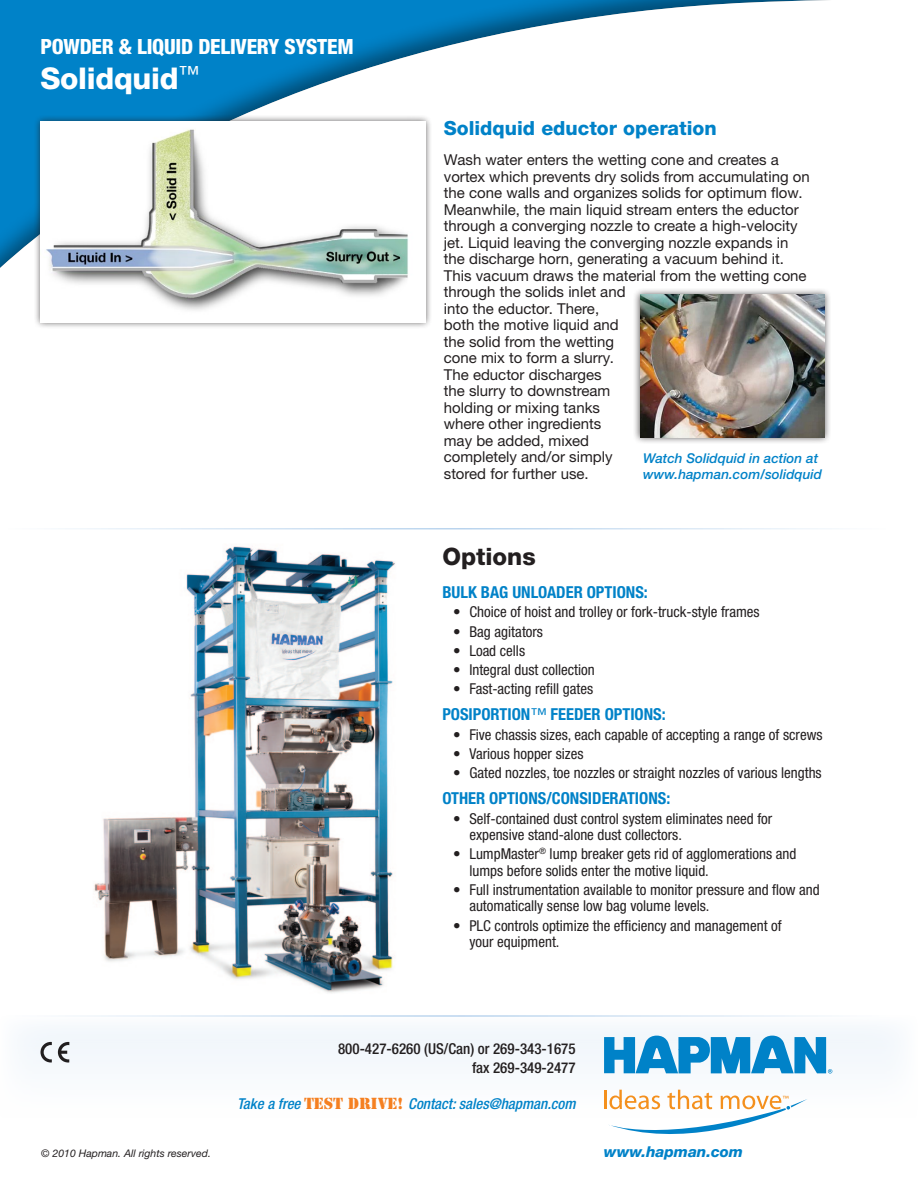
<style>
.page{position:relative;width:918px;height:1188px;background:#fff}
.page>*{position:absolute;margin:0;border:0;box-sizing:border-box;transform-origin:0 0}
.t1{font:800 30px "Helvetica Neue LTW1 G";letter-spacing:-.01em;color:#fff}
.t2{font:800 24px "Helvetica Neue LTW1 G";color:#231f20}
.t3{font:800 condensed 21px "Helvetica Neue";letter-spacing:-.01em;color:#fff}
.t4{font:800 19.5px "Helvetica Neue LTW1 G";color:#0082c8}
.t5{font:700 condensed 16.5px "Helvetica Neue";color:#0082c8}
.t6{font:15px/16.5px "Helvetica Neue LTW1 G";color:#231f20}
.t7{font:condensed 15px/16.5px "Helvetica Neue";color:#231f20}
.t8{font:500 condensed 15px/19.5px "Helvetica Neue";color:#231f20;text-align:right}
.t9{font:italic 500 condensed 15px "Helvetica Neue";color:#0082c8}
.t10{font:italic 800 15px "Helvetica Neue LTW1 G";color:#0082c8}
.t11{font:italic 500 13.5px/16.5px "Helvetica Neue LTW1 G";color:#0082c8}
.t12{font:italic 10.5px "Helvetica Neue LTW1 G";color:#231f20}
.s1{font-family:"Helvetica Neue LTW1 G";font-stretch:normal}
.s2{font-family:"Helvetica Neue LTW1 G";font-weight:400;font-stretch:normal}
.s3{font-family:"Stencil Std";font-weight:400;font-style:normal;font-stretch:normal;color:#f58021}
</style>
<div class="page">
<div style="left:0;top:1015px;width:918px;height:104px;background:#f7fafd"></div>
<hr style="left:0;top:1015px;width:918px;height:2px;background:#fff">
<svg style="left:604px;top:1036px;width:228px;height:38px"></svg>
<svg style="left:604px;top:1090px;width:203px;height:44px"></svg>
<svg style="left:58px;top:1042px;width:11px;height:21px"></svg>
<svg style="left:41px;top:1042px;width:11px;height:20px"></svg>
<div style="left:0;top:0;width:918px;height:294px;background:#231f20;opacity:.5"></div>
<div style="left:33px;top:114px;width:399px;height:215px;background:#231f20;opacity:.75"></div>
<img style="left:40px;top:122px;width:385px;height:200px">
<div style="left:633px;top:287px;width:198px;height:157px;background:#231f20;opacity:.75"></div>
<img style="left:640px;top:294px;width:185px;height:144px">
<img style="left:93px;top:546px;width:302px;height:447px">
<h3 class="t3" style="left:40px;top:33px;width:315px">POWDER &amp; LIQUID DELIVERY SYSTEM</h3>
<h1 class="t1" style="left:40px;top:60px;width:160px">Solidquid<sup>™</sup></h1>
<h3 class="t4" style="left:444px;top:117px;width:274px">Solidquid eductor operation</h3>
<p class="t6" style="left:444px;top:152px;width:367px">Wash water enters the wetting cone and creates a vortex which prevents dry solids from accumulating on the cone walls and organizes solids for optimum flow.<br>Meanwhile, the main liquid stream enters the eductor through a converging nozzle to create a high-velocity jet. Liquid leaving the converging nozzle expands in the discharge horn, generating a vacuum behind it.<br>This vacuum draws the material from the wetting cone through the solids inlet and<br>into the eductor. There,<br>both the motive liquid and<br>the solid from the wetting<br>cone mix to form a slurry.<br>The eductor discharges<br>the slurry to downstream<br>holding or mixing tanks<br>where other ingredients<br>may be added, mixed<br>completely and/or simply<br>stored for further use.</p>
<p class="t11" style="left:643px;top:450px;width:180px">Watch Solidquid in action at www.hapman.com/solidquid</p>
<h2 class="t2" style="left:442px;top:542px;width:95px">Options</h2>
<p class="t5" style="left:442px;top:582px;width:207px">BULK BAG UNLOADER OPTIONS:</p>
<p class="t7" style="left:453px;top:604px;width:308px"><span class="s1">•</span> Choice of hoist and trolley or fork-truck-style frames</p>
<p class="t7" style="left:453px;top:623px;width:91px"><span class="s1">•</span> Bag agitators</p>
<p class="t7" style="left:453px;top:642px;width:73px"><span class="s1">•</span> Load cells</p>
<p class="t7" style="left:453px;top:661px;width:143px"><span class="s1">•</span> Integral dust collection</p>
<p class="t7" style="left:453px;top:681px;width:142px"><span class="s1">•</span> Fast-acting refill gates</p>
<p class="t5" style="left:442px;top:705px;width:225px">POSIPORTION<span class="s2">™</span> FEEDER OPTIONS:</p>
<p class="t7" style="left:453px;top:726px;width:371px"><span class="s1">•</span> Five chassis sizes, each capable of accepting a range of screws</p>
<p class="t7" style="left:453px;top:745px;width:132px"><span class="s1">•</span> Various hopper sizes</p>
<p class="t7" style="left:453px;top:764px;width:370px"><span class="s1">•</span> Gated nozzles, toe nozzles or straight nozzles of various lengths</p>
<p class="t5" style="left:442px;top:788px;width:230px">OTHER OPTIONS/CONSIDERATIONS:</p>
<p class="t7" style="left:469px;top:810px;width:304px;text-indent:-16px"><span class="s1">•</span> Self-contained dust control system eliminates need for expensive stand-alone dust collectors.</p>
<p class="t7" style="left:469px;top:846px;width:329px;text-indent:-16px"><span class="s1">•</span> LumpMaster<sup>®</sup> lump breaker gets rid of agglomerations and lumps before solids enter the motive liquid.</p>
<p class="t7" style="left:469px;top:881px;width:352px;text-indent:-16px"><span class="s1">•</span> Full instrumentation available to monitor pressure and flow and automatically sense low bag volume levels.</p>
<p class="t7" style="left:469px;top:917px;width:314px;text-indent:-16px"><span class="s1">•</span> PLC controls optimize the efficiency and management of your equipment.</p>
<p class="t8" style="left:338px;top:1038px;width:239px">800-427-6260 (US/Can) or 269-343-1675 fax 269-349-2477</p>
<p class="t9" style="left:237px;top:1094px;width:340px">Take a free <span class="s3">TEST DRIVE!</span> Contact: sales@hapman.com</p>
<p class="t12" style="left:41px;top:1147px;width:171px">© 2010 Hapman. All rights reserved.</p>
<p class="t10" style="left:604px;top:1143px;width:141px">www.hapman.com</p>
</div>
